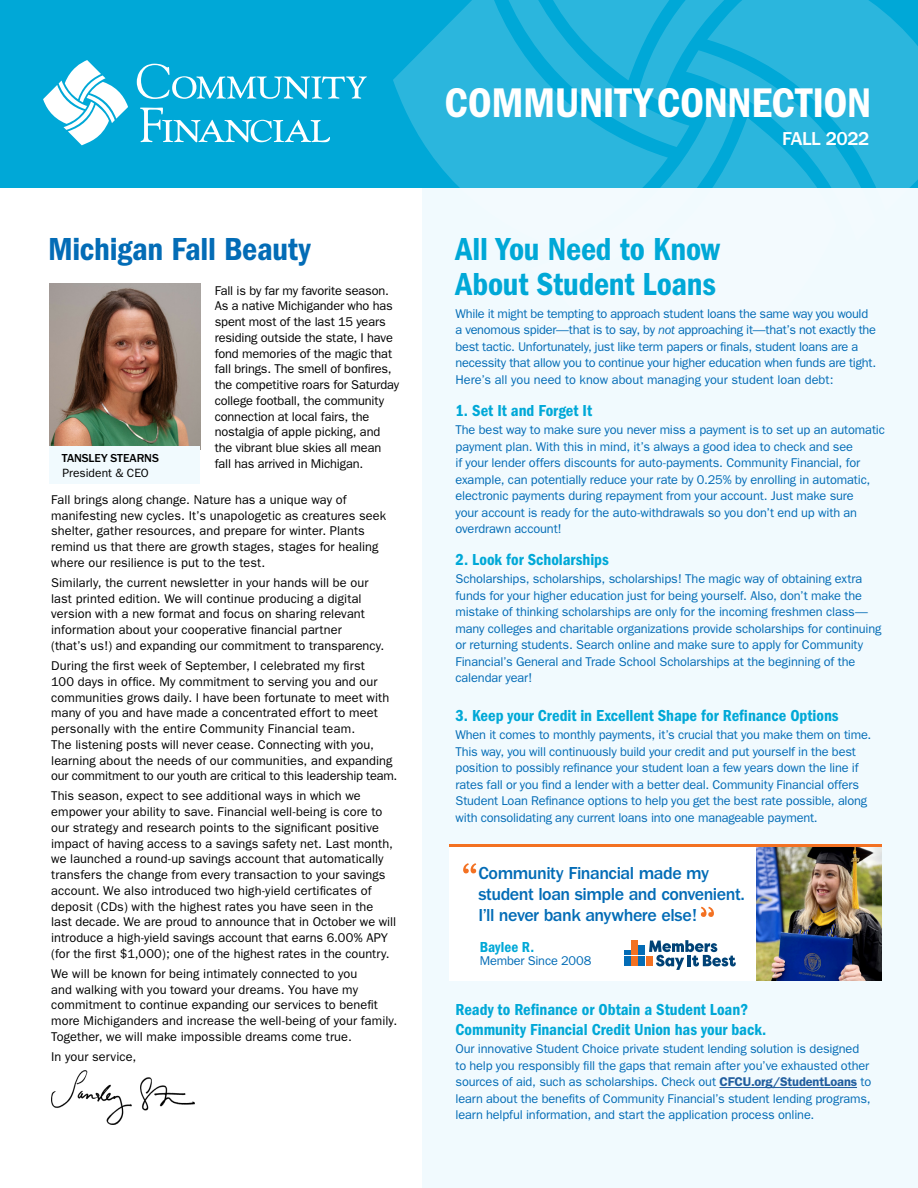
<style>
.page{position:relative;width:918px;height:1188px;background:#fff}
.page>*{position:absolute;margin:0;border:0;box-sizing:border-box;transform-origin:0 0}
.t1{font:600 condensed 42.9px "Franklin Gothic";letter-spacing:-.01em;color:#fff}
.t2{font:600 condensed 33px/34.5px "Franklin Gothic";letter-spacing:-.01em;color:#00a8d7}
.t3{font:600 condensed 33px "Franklin Gothic";letter-spacing:-.01em;color:#036cb6}
.t4{font:500 19.35px "Franklin Gothic";letter-spacing:-.03em;color:#fff}
.t5{font:500 18px/21px "Franklin Gothic";letter-spacing:-.03em;color:#036cb6}
.t6{font:600 condensed 16.5px/19.5px "Franklin Gothic";letter-spacing:-.005em;color:#00a8d7}
.t7{font:600 condensed 15px "Franklin Gothic";color:#00a8d7}
.t8{font:12.75px/15.8px "Franklin Gothic";letter-spacing:.005em;color:#000}
.t9{font:12.75px/16.5px "Franklin Gothic";letter-spacing:-.01em;color:#036cb6}
.t10{font:500 12px "Franklin Gothic";letter-spacing:-.01em;color:#000}
.t11{font:12px "Franklin Gothic";color:#000}
.s1{font-style:italic}
.s2{font-weight:600;color:#215e9e}
</style>
<div class="page">
<img style="left:50px;top:284px;width:150px;height:162px">
<div style="left:422px;top:168px;width:496px;height:1020px;background:#f1fafe"></div>
<div style="left:50px;top:446px;width:150px;height:38px;background:#f1fafe"></div>
<div style="left:0;top:0;width:918px;height:188px;background:#00a8d7"></div>
<svg style="left:393px;top:0;width:105px;height:188px;fill:#2bb6dd"></svg>
<svg style="left:876px;top:6px;width:42px;height:182px;background:#26b4dc"></svg>
<svg style="left:498px;top:0;width:378px;height:188px"></svg>
<svg style="left:560px;top:117px;width:276px;height:71px;fill:#2bb6dd"></svg>
<svg style="left:137px;top:64px;width:230px;height:35px"></svg>
<svg style="left:140px;top:108px;width:190px;height:34px"></svg>
<svg style="left:43px;top:60px;width:85px;height:85px"></svg>
<div style="left:449px;top:845px;width:432px;height:136px;background:#fff"></div>
<hr style="left:719px;top:1087px;width:138px;height:1px;background:#215e9e">
<svg style="left:463px;top:863px;width:13px;height:10px"></svg>
<svg style="left:701px;top:907px;width:13px;height:10px"></svg>
<svg style="left:624px;top:940px;width:112px;height:30px"></svg>
<img style="left:756px;top:847px;width:125px;height:134px">
<hr style="left:449px;top:845px;width:433px;height:2px;background:#f37122">
<img style="left:52px;top:1071px;width:143px;height:53px">
<h2 class="t3" style="left:48px;top:231px;width:264px">Michigan Fall Beauty</h2>
<p class="t8" style="left:215px;top:282px;width:186px">Fall is by far my favorite season.<br>As a native Michigander who has spent most of the last 15 years residing outside the state, I have fond memories of the magic that fall brings. The smell of bonfires, the competitive roars for Saturday college football, the community connection at local fairs, the nostalgia of apple picking, and the vibrant blue skies all mean fall has arrived in Michigan.</p>
<p class="t8" style="left:51px;top:492px;width:336px">Fall brings along change. Nature has a unique way of manifesting new cycles. It’s unapologetic as creatures seek shelter, gather resources, and prepare for winter. Plants remind us that there are growth stages, stages for healing where our resilience is put to the test.</p>
<p class="t8" style="left:51px;top:575px;width:335px">Similarly, the current newsletter in your hands will be our last printed edition. We will continue producing a digital version with a new format and focus on sharing relevant information about your cooperative financial partner<br>(that’s us!) and expanding our commitment to transparency.</p>
<p class="t8" style="left:51px;top:658px;width:348px">During the first week of September, I celebrated my first<br>100 days in office. My commitment to serving you and our communities grows daily. I have been fortunate to meet with many of you and have made a concentrated effort to meet personally with the entire Community Financial team.<br>The listening posts will never cease. Connecting with you, learning about the needs of our communities, and expanding our commitment to our youth are critical to this leadership team.</p>
<p class="t8" style="left:51px;top:788px;width:346px">This season, expect to see additional ways in which we empower your ability to save. Financial well-being is core to our strategy and research points to the significant positive impact of having access to a savings safety net. Last month, we launched a round-up savings account that automatically transfers the change from every transaction to your savings account. We also introduced two high-yield certificates of deposit (CDs) with the highest rates you have seen in the last decade. We are proud to announce that in October we will introduce a high-yield savings account that earns 6.00% APY (for the first $1,000); one of the highest rates in the country.</p>
<p class="t8" style="left:51px;top:966px;width:347px">We will be known for being intimately connected to you<br>and walking with you toward your dreams. You have my commitment to continue expanding our services to benefit more Michiganders and increase the well-being of your family.<br>Together, we will make impossible dreams come true.</p>
<p class="t8" style="left:51px;top:1049px;width:87px">In your service,</p>
<p class="t10" style="left:62px;top:451px;width:98px">TANSLEY STEARNS</p>
<p class="t11" style="left:62px;top:466px;width:88px">President &amp; CEO</p>
<h1 class="t1" style="left:445px;top:78px;width:428px">COMMUNITYCONNECTION</h1>
<h3 class="t4" style="left:782px;top:128px;width:89px">FALL 2022</h3>
<h2 class="t2" style="left:456px;top:232px;width:266px">All You Need to Know<br>About Student Loans</h2>
<p class="t9" style="left:456px;top:306px;width:422px">While it might be tempting to approach student loans the same way you would a venomous spider—that is to say, by <span class="s1">not</span> approaching it—that’s not exactly the best tactic. Unfortunately, just like term papers or finals, student loans are a necessity that allow you to continue your higher education when funds are tight.<br>Here’s all you need to know about managing your student loan debt:</p>
<p class="t6" style="left:456px;top:400px;width:138px">1. Set It and Forget It</p>
<p class="t9" style="left:456px;top:422px;width:431px">The best way to make sure you never miss a payment is to set up an automatic payment plan. With this in mind, it’s always a good idea to check and see<br>if your lender offers discounts for auto-payments. Community Financial, for example, can potentially reduce your rate by 0.25% by enrolling in automatic, electronic payments during repayment from your account. Just make sure<br>your account is ready for the auto-withdrawals so you don’t end up with an overdrawn account!</p>
<p class="t6" style="left:456px;top:550px;width:155px">2. Look for Scholarships</p>
<p class="t9" style="left:456px;top:571px;width:428px">Scholarships, scholarships, scholarships! The magic way of obtaining extra funds for your higher education just for being yourself. Also, don’t make the mistake of thinking scholarships are only for the incoming freshmen class— many colleges and charitable organizations provide scholarships for continuing or returning students. Search online and make sure to apply for Community Financial’s General and Trade School Scholarships at the beginning of the calendar year!</p>
<p class="t6" style="left:456px;top:705px;width:385px">3. Keep your Credit in Excellent Shape for Refinance Options</p>
<p class="t9" style="left:456px;top:727px;width:417px">When it comes to monthly payments, it’s crucial that you make them on time.<br>This way, you will continuously build your credit and put yourself in the best position to possibly refinance your student loan a few years down the line if rates fall or you find a lender with a better deal. Community Financial offers Student Loan Refinance options to help you get the best rate possible, along with consolidating any current loans into one manageable payment.</p>
<h3 class="t5" style="left:478px;top:863px;width:268px">Community Financial made my student loan simple and convenient.<br>I’ll never bank anywhere else!</h3>
<p class="t7" style="left:480px;top:938px;width:56px">Baylee R.</p>
<p class="t9" style="left:480px;top:953px;width:113px">Member Since 2008</p>
<p class="t6" style="left:456px;top:1000px;width:312px">Ready to Refinance or Obtain a Student Loan?<br>Community Financial Credit Union has your back.</p>
<p class="t9" style="left:456px;top:1041px;width:417px">Our innovative Student Choice private student lending solution is designed to help you responsibly fill the gaps that remain after you’ve exhausted other sources of aid, such as scholarships. Check out <span class="s2">CFCU.org/StudentLoans</span> to learn about the benefits of Community Financial’s student lending programs, learn helpful information, and start the application process online.</p>
</div>
